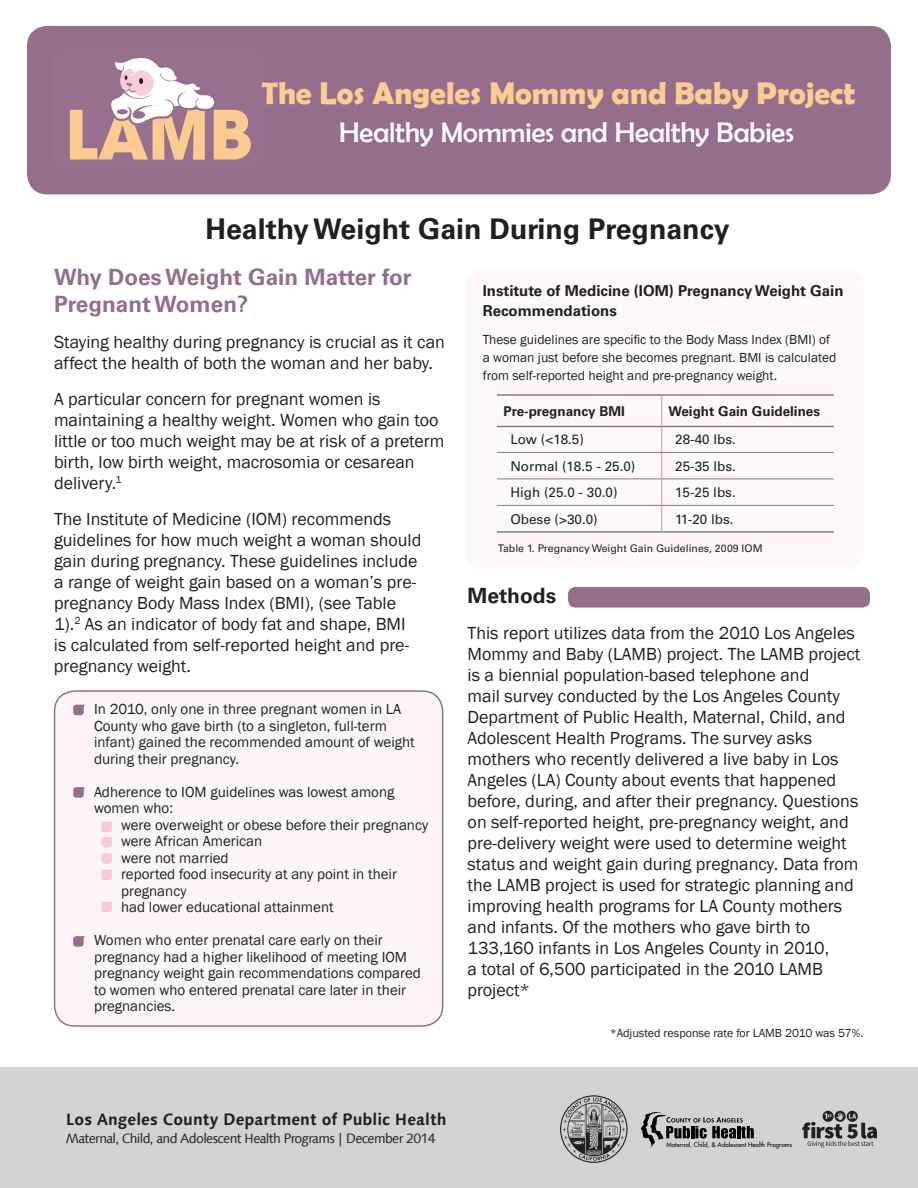
<style>
.page{position:relative;width:918px;height:1188px;background:#fff}
.page>*{position:absolute;margin:0;border:0;box-sizing:border-box;transform-origin:0 0}
.t1{font:700 31.5px "Berlin Sans FB Demi";color:#fdcc90}
.t2{font:700 28.5px "Univers LT Std";color:#231f20}
.t3{font:28.5px "Berlin Sans FB";color:#fff}
.Paragraph_Style_1{font:700 22.5px/27px "Univers LT Std";color:#956e8e}
.Paragraph_Style_1-2{font:700 21px "Univers LT Std";color:#231f20}
.Paragraph_Style_2{font:18px/21px "Franklin Gothic";color:#231f20}
.Paragraph_Style_2-2{font:700 16.5px "Linotype Syntax Com";color:#231f20}
.Paragraph_Style_2-3{font:15px/16.5px "Franklin Gothic";color:#231f20}
.Paragraph_Style_5{font:700 15px/19.5px "Univers LT Std";color:#231f20}
.Paragraph_Style_2-4{font:13.5px/18px "Franklin Gothic";color:#231f20}
.Paragraph_Style_3{font:13.5px "Univers LT Std";color:#231f20}
.Paragraph_Style_2-5{font:13.5px "Linotype Syntax Com";letter-spacing:-.05em;color:#231f20}
.Paragraph_Style_3-2{font:700 13.5px "Univers LT Std";color:#231f20}
.Paragraph_Style_2-6{font:12px "Franklin Gothic";color:#231f20}
.Paragraph_Style_4{font:10.5px "Univers LT Std";color:#231f20}
.t4{font:500 6.3px "Futura Std";color:#040503}
</style>
<div class="page">
<div style="left:27px;top:26px;width:864px;height:168px;background:#956e8e;border-radius:20px"></div>
<svg style="left:69px;top:57px;width:182px;height:103px"></svg>
<div style="left:466px;top:269px;width:398px;height:301px;background:#fef8f9;border-radius:18px"></div>
<hr style="left:497px;top:394px;width:165px;height:2px;background:#956e8e">
<hr style="left:662px;top:394px;width:172px;height:2px;background:#956e8e">
<hr style="left:497px;top:426px;width:165px;height:1px;background:#956e8e">
<hr style="left:662px;top:426px;width:172px;height:1px;background:#956e8e">
<hr style="left:497px;top:531px;width:165px;height:2px;background:#956e8e">
<hr style="left:662px;top:531px;width:172px;height:2px;background:#956e8e">
<hr style="left:661px;top:396px;width:1px;height:30px;background:#cab7c6">
<svg style="left:661px;top:427px;width:1px;height:104px"></svg>
<hr style="left:497px;top:452px;width:165px;height:1px;background:#956e8e">
<hr style="left:662px;top:452px;width:172px;height:1px;background:#956e8e">
<hr style="left:497px;top:479px;width:165px;height:1px;background:#956e8e">
<hr style="left:662px;top:479px;width:172px;height:1px;background:#956e8e">
<hr style="left:497px;top:505px;width:165px;height:1px;background:#956e8e">
<hr style="left:662px;top:505px;width:172px;height:1px;background:#956e8e">
<div style="left:568px;top:587px;width:302px;height:21px;background:#956e8e;border-radius:8px"></div>
<div style="left:55px;top:691px;width:388px;height:335px;background:#fdf4f7;border-radius:20px"></div>
<div style="left:54px;top:690px;width:389px;height:337px;border:2px solid #956e8e;border-radius:20px"></div>
<svg style="left:73px;top:705px;width:12px;height:10px"></svg>
<svg style="left:73px;top:787px;width:12px;height:11px"></svg>
<svg style="left:101px;top:822px;width:12px;height:42px"></svg>
<svg style="left:101px;top:870px;width:12px;height:10px"></svg>
<svg style="left:101px;top:902px;width:12px;height:10px"></svg>
<svg style="left:73px;top:936px;width:12px;height:11px"></svg>
<div style="left:0;top:1067px;width:918px;height:121px;background:#d1d2d4"></div>
<svg style="left:560px;top:1095px;width:68px;height:68px"></svg>
<svg style="left:802px;top:1111px;width:75px;height:36px"></svg>
<svg style="left:641px;top:1112px;width:113px;height:36px"></svg>
<p class="t1" style="left:261px;top:75px;width:595px">The Los Angeles Mommy and Baby Project</p>
<p class="t3" style="left:339px;top:116px;width:456px">Healthy Mommies and Healthy Babies</p>
<p class="t2" style="left:205px;top:212px;width:526px">Healthy Weight Gain During Pregnancy</p>
<p class="Paragraph_Style_1" style="left:54px;top:264px;width:359px">Why Does Weight Gain Matter for<br>Pregnant Women?</p>
<p class="Paragraph_Style_2" style="left:54px;top:332px;width:392px">Staying healthy during pregnancy is crucial as it can affect the health of both the woman and her baby.</p>
<p class="Paragraph_Style_2" style="left:54px;top:389px;width:392px">A particular concern for pregnant women is maintaining a healthy weight. Women who gain too little or too much weight may be at risk of a preterm birth, low birth weight, macrosomia or cesarean delivery.<sup>1</sup></p>
<p class="Paragraph_Style_2" style="left:54px;top:509px;width:369px">The Institute of Medicine (IOM) recommends guidelines for how much weight a woman should gain during pregnancy. These guidelines include a range of weight gain based on a woman’s pre&shy;pregnancy Body Mass Index (BMI), (see Table 1).<sup>2</sup> As an indicator of body fat and shape, BMI is calculated from self-reported height and pre&shy;pregnancy weight.</p>
<p class="Paragraph_Style_5" style="left:483px;top:281px;width:362px">Institute of Medicine (IOM) Pregnancy Weight Gain<br>Recommendations</p>
<p class="Paragraph_Style_2-4" style="left:483px;top:331px;width:355px">These guidelines are specific to the Body Mass Index (BMI) of a woman just before she becomes pregnant. BMI is calculated from self-reported height and pre-pregnancy weight.</p>
<p class="Paragraph_Style_3-2" style="left:504px;top:403px;width:123px">Pre-pregnancy BMI</p>
<p class="Paragraph_Style_3-2" style="left:668px;top:403px;width:153px">Weight Gain Guidelines</p>
<p class="Paragraph_Style_3" style="left:510px;top:432px;width:75px">Low (&lt;18.5)</p>
<p class="Paragraph_Style_3" style="left:675px;top:432px;width:62px">28-40 lbs.</p>
<p class="Paragraph_Style_3" style="left:510px;top:458px;width:127px">Normal (18.5 - 25.0)</p>
<p class="Paragraph_Style_3" style="left:675px;top:458px;width:62px">25-35 lbs.</p>
<p class="Paragraph_Style_3" style="left:510px;top:484px;width:109px">High (25.0 - 30.0)</p>
<p class="Paragraph_Style_3" style="left:675px;top:484px;width:62px">15-25 lbs.</p>
<p class="Paragraph_Style_3" style="left:510px;top:511px;width:89px">Obese (&gt;30.0)</p>
<p class="Paragraph_Style_3" style="left:675px;top:511px;width:60px">11-20 lbs.</p>
<p class="Paragraph_Style_4" style="left:498px;top:542px;width:266px">Table 1. Pregnancy Weight Gain Guidelines, 2009 IOM</p>
<p class="Paragraph_Style_1-2" style="left:468px;top:584px;width:90px">Methods</p>
<p class="Paragraph_Style_2" style="left:468px;top:623px;width:394px">This report utilizes data from the 2010 Los Angeles Mommy and Baby (LAMB) project. The LAMB project is a biennial population-based telephone and<br>mail survey conducted by the Los Angeles County Department of Public Health, Maternal, Child, and Adolescent Health Programs. The survey asks mothers who recently delivered a live baby in Los Angeles (LA) County about events that happened before, during, and after their pregnancy. Questions on self-reported height, pre-pregnancy weight, and pre-delivery weight were used to determine weight status and weight gain during pregnancy. Data from the LAMB project is used for strategic planning and improving health programs for LA County mothers and infants. Of the mothers who gave birth to 133,160 infants in Los Angeles County in 2010,<br>a total of 6,500 participated in the 2010 LAMB project*</p>
<p class="Paragraph_Style_2-6" style="left:610px;top:1026px;width:255px">*Adjusted response rate for LAMB 2010 was 57%.</p>
<p class="Paragraph_Style_2-3" style="left:94px;top:701px;width:322px">In 2010, only one in three pregnant women in LA County who gave birth (to a singleton, full-term infant) gained the recommended amount of weight during their pregnancy.</p>
<p class="Paragraph_Style_2-3" style="left:94px;top:784px;width:302px">Adherence to IOM guidelines was lowest among women who:</p>
<p class="Paragraph_Style_2-3" style="left:121px;top:817px;width:309px">were overweight or obese before their pregnancy</p>
<p class="Paragraph_Style_2-3" style="left:121px;top:833px;width:143px">were African American</p>
<p class="Paragraph_Style_2-3" style="left:121px;top:850px;width:109px">were not married</p>
<p class="Paragraph_Style_2-3" style="left:121px;top:866px;width:278px">reported food insecurity at any point in their pregnancy</p>
<p class="Paragraph_Style_2-3" style="left:121px;top:899px;width:214px">had lower educational attainment</p>
<p class="Paragraph_Style_2-3" style="left:94px;top:932px;width:329px">Women who enter prenatal care early on their pregnancy had a higher likelihood of meeting IOM pregnancy weight gain recommendations compared to women who entered prenatal care later in their pregnancies.</p>
<p class="Paragraph_Style_2-2" style="left:66px;top:1109px;width:382px">Los Angeles County Department of Public Health</p>
<p class="Paragraph_Style_2-5" style="left:66px;top:1130px;width:371px">Maternal, Child, and Adolescent Health Programs | December 2014</p>
<p class="t4" style="left:666px;top:1141px;width:127px">Maternal, Child, &amp; Adolescent Health Programs</p>
</div>
